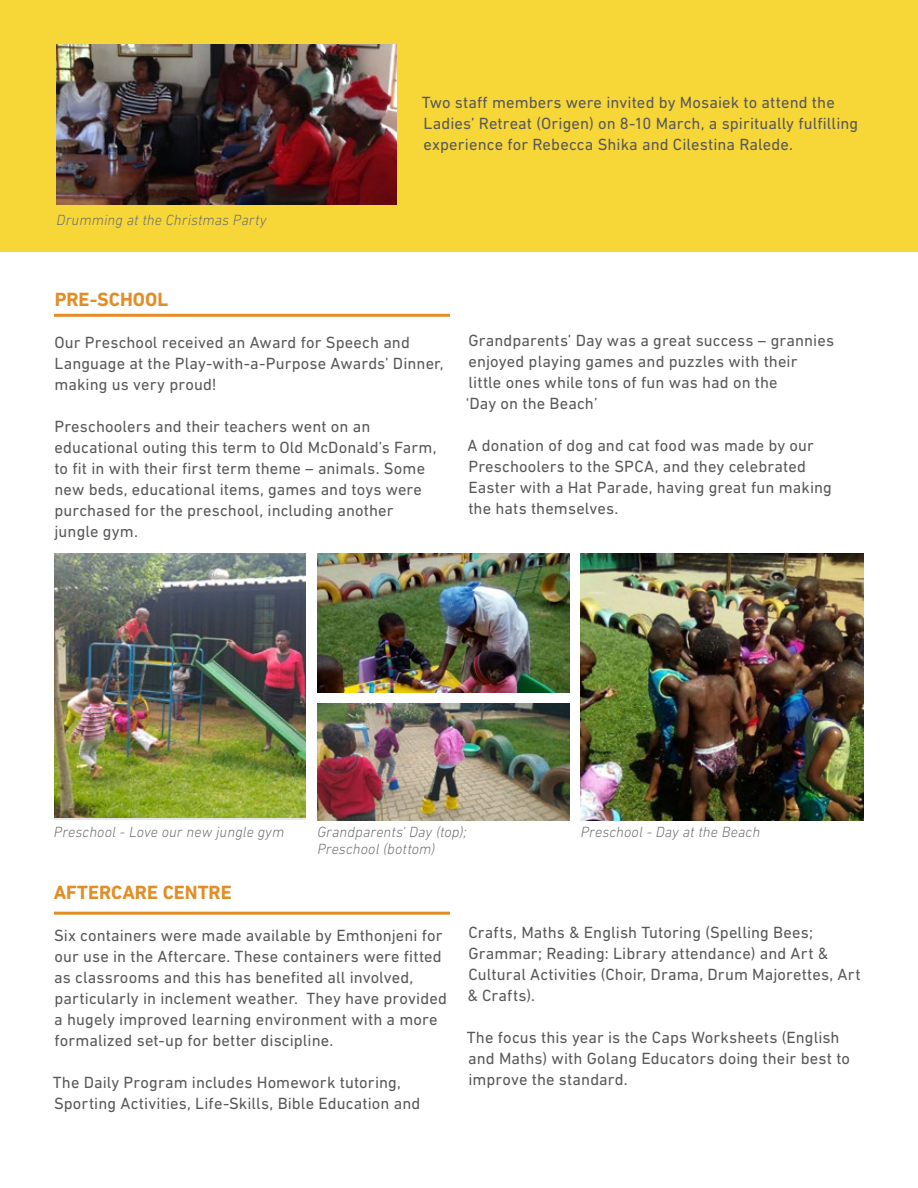
<style>
.page{position:relative;width:918px;height:1188px;background:#fff}
.page>*{position:absolute;margin:0;border:0;box-sizing:border-box;transform-origin:0 0}
.t1{font:700 19.5px "DIN Next LT Pro";color:#e28d26}
.t2{font:16.5px/21px "DIN Next LT Pro";letter-spacing:.005em;color:#58595b}
.t3{font:italic 300 15px/16.5px "DIN Next LT Pro";letter-spacing:.005em;color:#6d6e71}
</style>
<div class="page">
<div style="left:0;top:0;width:918px;height:252px;background:#f7d638"></div>
<img style="left:317px;top:553px;width:252px;height:140px">
<img style="left:56px;top:45px;width:341px;height:160px">
<img style="left:54px;top:553px;width:252px;height:264px">
<img style="left:317px;top:703px;width:252px;height:117px">
<img style="left:581px;top:553px;width:283px;height:267px">
<hr style="left:54px;top:314px;width:396px;height:3px;background:#e28d26">
<hr style="left:54px;top:912px;width:396px;height:3px;background:#e28d26">
<p class="t3" style="left:56px;top:212px;width:212px">Drumming at the Christmas Party</p>
<p class="t2" style="left:422px;top:91px;width:438px">Two staff members were invited by Mosaiek to attend the<br>Ladies’ Retreat (Origen) on 8-10 March, a spiritually fulfilling experience for Rebecca Shika and Cilestina Ralede.</p>
<p class="t1" style="left:55px;top:288px;width:115px">PRE-SCHOOL</p>
<p class="t2" style="left:54px;top:332px;width:391px">Our Preschool received an Award for Speech and<br>Language at the Play-with-a-Purpose Awards’ Dinner, making us very proud!</p>
<p class="t2" style="left:54px;top:416px;width:384px">Preschoolers and their teachers went on an educational outing this term to Old McDonald’s Farm, to fit in with their first term theme – animals. Some new beds, educational items, games and toys were purchased for the preschool, including another jungle gym.</p>
<p class="t2" style="left:466px;top:330px;width:370px">Grandparents’ Day was a great success – grannies enjoyed playing games and puzzles with their<br>little ones while tons of fun was had on the<br>‘Day on the Beach’</p>
<p class="t2" style="left:468px;top:435px;width:366px">A donation of dog and cat food was made by our Preschoolers to the SPCA, and they celebrated Easter with a Hat Parade, having great fun making the hats themselves.</p>
<p class="t3" style="left:54px;top:824px;width:232px">Preschool - Love our new jungle gym</p>
<p class="t3" style="left:317px;top:824px;width:151px">Grandparents’ Day (top);<br>Preschool (bottom)</p>
<p class="t3" style="left:581px;top:824px;width:181px">Preschool - Day at the Beach</p>
<p class="t1" style="left:54px;top:881px;width:179px">AFTERCARE CENTRE</p>
<p class="t2" style="left:54px;top:924px;width:394px">Six containers were made available by Emthonjeni for our use in the Aftercare. These containers were fitted as classrooms and this has benefited all involved, particularly in inclement weather. They have provided a hugely improved learning environment with a more formalized set-up for better discipline.</p>
<p class="t2" style="left:53px;top:1071px;width:369px">The Daily Program includes Homework tutoring,<br>Sporting Activities, Life-Skills, Bible Education and</p>
<p class="t2" style="left:467px;top:922px;width:395px">Crafts, Maths &amp; English Tutoring (Spelling Bees; Grammar; Reading: Library attendance) and Art &amp; Cultural Activities (Choir, Drama, Drum Majorettes, Art &amp; Crafts).</p>
<p class="t2" style="left:467px;top:1027px;width:385px">The focus this year is the Caps Worksheets (English and Maths) with Golang Educators doing their best to improve the standard.</p>
</div>
